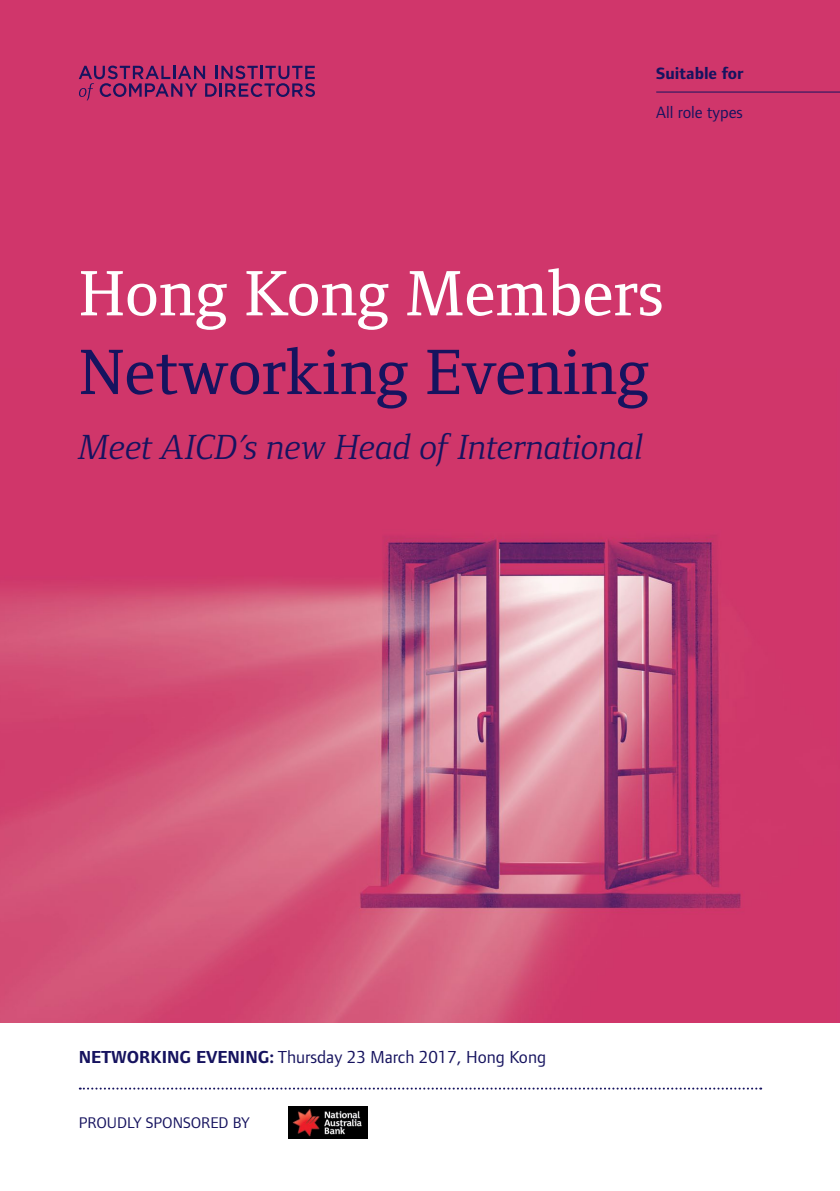
<style>
.page{position:relative;width:840px;height:1191px;background:#fff}
.page>*{position:absolute;margin:0;border:0;box-sizing:border-box;transform-origin:0 0}
.t1{font:500 66px "Foundry Form Serif";color:#16135f}
.t2{font:500 66px "Foundry Form Serif";color:#fff}
.t3{font:italic 36px "Foundry Form Serif";color:#16135f}
.t4{font:18px "Foundry Form Sans";color:#16135f}
.t5{font:17px "Foundry Form Sans";color:#16135f}
.t6{font:700 17px "Foundry Form Sans";color:#16135f}
.t7{font:16px "Foundry Form Sans";color:#16135f}
.s1{font-weight:700}
</style>
<div class="page">
<div style="left:0;top:0;width:839px;height:1023px;background:#d0366b"></div>
<img style="left:0;top:537px;width:741px;height:486px">
<svg style="left:79px;top:66px;width:236px;height:35px"></svg>
<svg style="left:80px;top:1087px;width:680px;height:2px"></svg>
<hr style="left:656px;top:92px;width:183px;height:1px;background:#16135f">
<img style="left:288px;top:1106px;width:79px;height:32px">
<p class="t6" style="left:656px;top:63px;width:89px">Suitable for</p>
<p class="t5" style="left:656px;top:102px;width:88px">All role types</p>
<h1 class="t2" style="left:79px;top:256px;width:586px">Hong Kong Members</h1>
<h1 class="t1" style="left:79px;top:335px;width:571px">Networking Evening</h1>
<h2 class="t3" style="left:79px;top:427px;width:565px">Meet AICD’s new Head of International</h2>
<p class="t4" style="left:79px;top:1046px;width:468px"><span class="s1">NETWORKING EVENING:</span> Thursday 23 March 2017, Hong Kong</p>
<p class="t7" style="left:79px;top:1113px;width:172px">PROUDLY SPONSORED BY</p>
</div>
